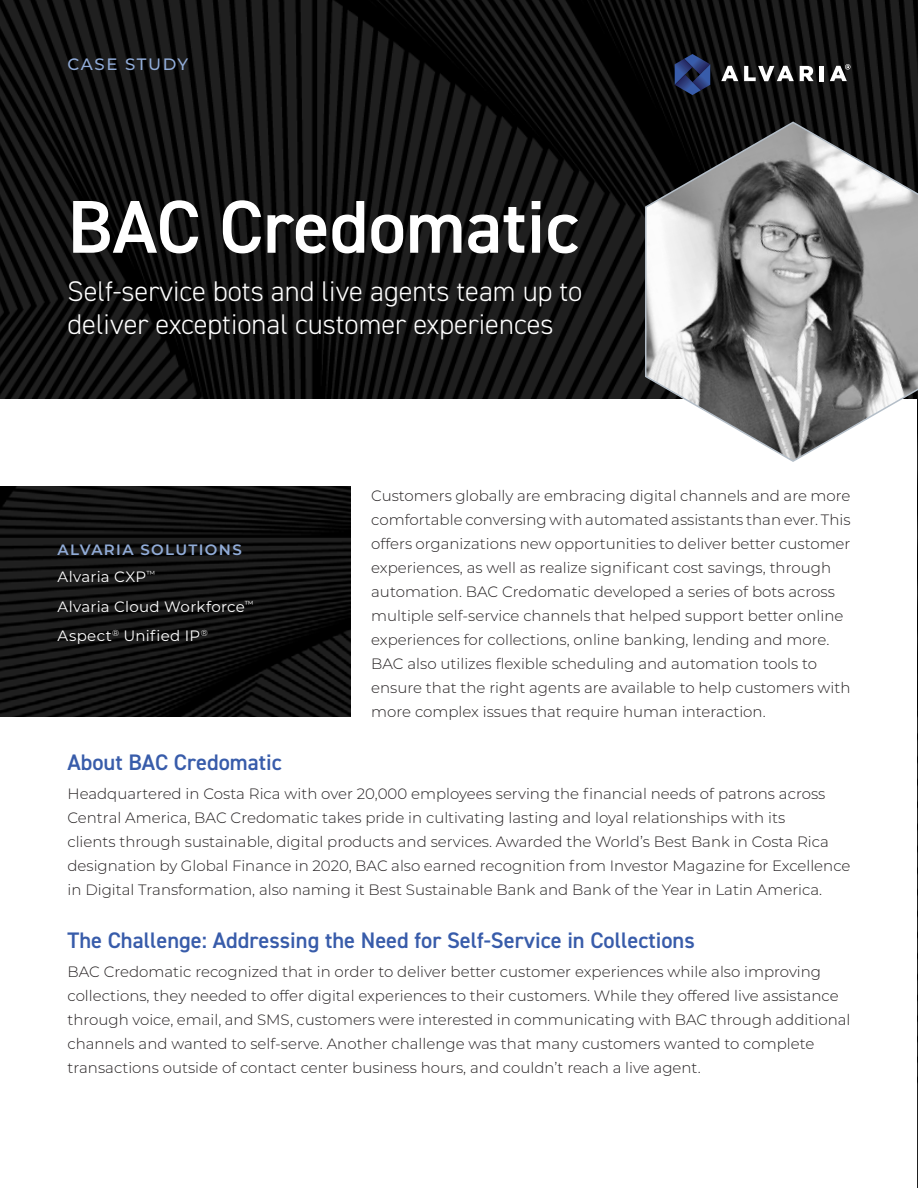
<style>
.page{position:relative;width:918px;height:1188px;background:#fff}
.page>*{position:absolute;margin:0;border:0;box-sizing:border-box;transform-origin:0 0}
.Title_Line_cover{font:600 75px "DIN2014";color:#fff}
.Cover_Subheadline_wh{font:300 28.5px/33px "DIN2014";color:#fff}
.Subhead_Orange{font:600 22.5px "DIN2014";color:#385caa}
.Asset_Descriptor_cov{font:500 16.5px "Montserrat";letter-spacing:.09em;color:#91acd8}
.Body{font:300 15px/24px "Montserrat";color:#231f20}
.StatsText_white{font:15px "Montserrat";letter-spacing:.02em;color:#fff}
.Subhead_Light_Blue_A{font:600 15px "Montserrat";letter-spacing:.09em;color:#91acd8}
</style>
<div class="page">
<img style="left:0;top:0;width:918px;height:1188px">
<div style="left:1px;top:399px;width:916px;height:789px;background:#fff"></div>
<svg style="left:721px;top:66px;width:17px;height:15px"></svg>
<svg style="left:744px;top:66px;width:50px;height:15px"></svg>
<svg style="left:800px;top:66px;width:14px;height:15px"></svg>
<hr style="left:820px;top:66px;width:4px;height:15px;background:#fff">
<svg style="left:675px;top:54px;width:35px;height:41px"></svg>
<svg style="left:830px;top:64px;width:20px;height:17px"></svg>
<svg style="left:644px;top:121px;width:274px;height:342px"></svg>
<img style="left:0;top:487px;width:351px;height:229px">
<p class="Asset_Descriptor_cov" style="left:68px;top:53px;width:122px">CASE STUDY</p>
<p class="Title_Line_cover" style="left:68px;top:177px;width:513px">BAC Credomatic</p>
<p class="Cover_Subheadline_wh" style="left:68px;top:275px;width:516px">Self-service bots and live agents team up to deliver exceptional customer experiences</p>
<p class="Subhead_Light_Blue_A" style="left:58px;top:539px;width:186px">ALVARIA SOLUTIONS</p>
<p class="StatsText_white" style="left:58px;top:566px;width:99px">Alvaria CXP<sup>™</sup></p>
<p class="StatsText_white" style="left:58px;top:596px;width:198px">Alvaria Cloud Workforce<sup>™</sup></p>
<p class="StatsText_white" style="left:58px;top:626px;width:152px">Aspect<sup>®</sup> Unified IP<sup>®</sup></p>
<p class="Body" style="left:371px;top:483px;width:481px">Customers globally are embracing digital channels and are more comfortable conversing with automated assistants than ever. This offers organizations new opportunities to deliver better customer experiences, as well as realize significant cost savings, through automation. BAC Credomatic developed a series of bots across multiple self-service channels that helped support better online experiences for collections, online banking, lending and more.<br>BAC also utilizes flexible scheduling and automation tools to ensure that the right agents are available to help customers with more complex issues that require human interaction.</p>
<p class="Subhead_Orange" style="left:68px;top:747px;width:216px">About BAC Credomatic</p>
<p class="Body" style="left:68px;top:781px;width:785px">Headquartered in Costa Rica with over 20,000 employees serving the financial needs of patrons across Central America, BAC Credomatic takes pride in cultivating lasting and loyal relationships with its<br>clients through sustainable, digital products and services. Awarded the World’s Best Bank in Costa Rica designation by Global Finance in 2020, BAC also earned recognition from Investor Magazine for Excellence in Digital Transformation, also naming it Best Sustainable Bank and Bank of the Year in Latin America.</p>
<p class="Subhead_Orange" style="left:68px;top:925px;width:629px">The Challenge: Addressing the Need for Self-Service in Collections</p>
<p class="Body" style="left:68px;top:959px;width:784px">BAC Credomatic recognized that in order to deliver better customer experiences while also improving collections, they needed to offer digital experiences to their customers. While they offered live assistance through voice, email, and SMS, customers were interested in communicating with BAC through additional channels and wanted to self-serve. Another challenge was that many customers wanted to complete transactions outside of contact center business hours, and couldn’t reach a live agent.</p>
</div>
